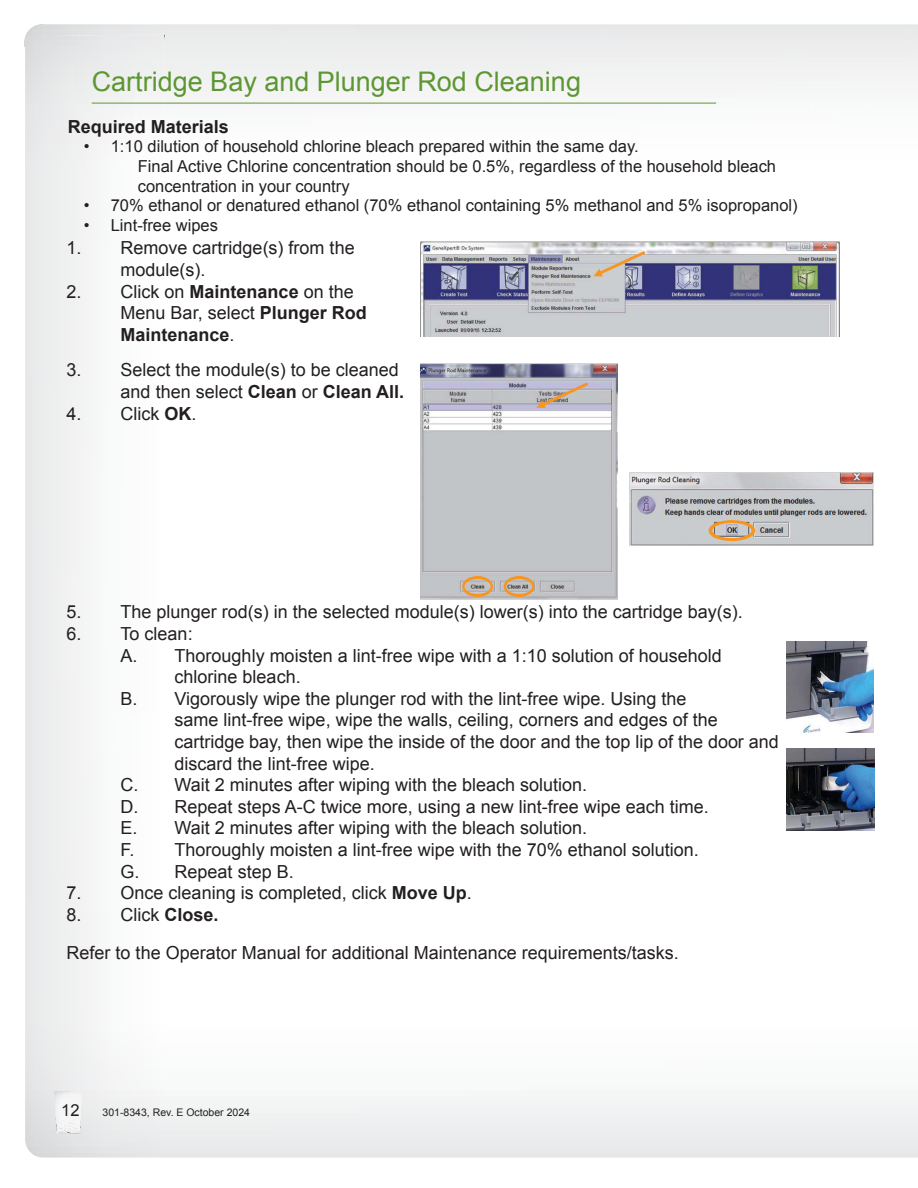
<style>
.page{position:relative;width:918px;height:1188px;background:#fff}
.page>*{position:absolute;margin:0;border:0;box-sizing:border-box;transform-origin:0 0}
.t1{font:27px "Arial";color:#5d9732}
.t2{font:18px/21.6px "Arial";color:#231f20}
.t3{font:700 18px/21.6px "Arial";color:#231f20}
.t4{font:16.5px/19.8px "Arial";color:#231f20}
.t5{font:10.5px "Arial";color:#231f20}
.s1{font-weight:400}
.s2{font-weight:700}
</style>
<div class="page">
<img style="left:24px;top:25px;width:14px;height:22px">
<hr style="left:92px;top:103px;width:624px;height:1px;background:#5d9732">
<img style="left:786px;top:641px;width:87px;height:91px">
<img style="left:787px;top:748px;width:88px;height:83px">
<img style="left:421px;top:241px;width:418px;height:96px">
<svg style="left:593px;top:247px;width:56px;height:30px;background:#c1b9b7"></svg>
<img style="left:421px;top:363px;width:196px;height:237px">
<img style="left:630px;top:472px;width:243px;height:74px">
<div style="left:709px;top:520px;width:46px;height:21px;border:3px solid #f89520;border-radius:50%"></div>
<div style="left:462px;top:576px;width:31px;height:21px;border:3px solid #f89520;border-radius:50%"></div>
<div style="left:504px;top:576px;width:31px;height:21px;border:3px solid #f89520;border-radius:50%"></div>
<svg style="left:536px;top:378px;width:55px;height:30px;background:#bdb3b3"></svg>
<svg style="left:55px;top:1109px;width:27px;height:25px"></svg>
<svg style="left:58px;top:1091px;width:10px;height:5px"></svg>
<img style="left:68px;top:1091px;width:14px;height:5px">
<h1 class="t1" style="left:92px;top:71px;width:491px">Cartridge Bay and Plunger Rod Cleaning</h1>
<p class="t3" style="left:68px;top:118px;width:163px">Required Materials</p>
<p class="t4" style="left:138px;top:138px;width:640px;text-indent:-54px">• 1:10 dilution of household chlorine bleach prepared within the same day.<br>Final Active Chlorine concentration should be 0.5%, regardless of the household bleach concentration in your country</p>
<p class="t4" style="left:84px;top:197px;width:715px">• 70% ethanol or denatured ethanol (70% ethanol containing 5% methanol and 5% isopropanol)</p>
<p class="t4" style="left:84px;top:217px;width:136px">• Lint-free wipes</p>
<p class="t2" style="left:121px;top:238px;width:236px;text-indent:-54px">1. Remove cartridge(s) from the module(s).</p>
<p class="t3" style="left:121px;top:282px;width:248px;text-indent:-54px"><span class="s1">2. Click on</span> Maintenance <span class="s1">on the<br>Menu Bar, select</span> Plunger Rod<br>Maintenance<span class="s1">.</span></p>
<p class="t2" style="left:67px;top:359px;width:339px;text-align:right">3. Select the module(s) to be cleaned and then select <span class="s2">Clean</span> or <span class="s2">Clean All.</span></p>
<p class="t2" style="left:67px;top:403px;width:131px">4. Click <span class="s2">OK</span>.</p>
<p class="t2" style="left:67px;top:601px;width:678px">5. The plunger rod(s) in the selected module(s) lower(s) into the cartridge bay(s).</p>
<p class="t2" style="left:67px;top:623px;width:128px">6. To clean:</p>
<p class="t2" style="left:121px;top:645px;width:603px">A. Thoroughly moisten a lint-free wipe with a 1:10 solution of household</p>
<p class="t2" style="left:175px;top:666px;width:128px">chlorine bleach.</p>
<p class="t2" style="left:121px;top:688px;width:567px">B. Vigorously wipe the plunger rod with the lint-free wipe. Using the</p>
<p class="t2" style="left:175px;top:709px;width:545px">same lint-free wipe, wipe the walls, ceiling, corners and edges of the</p>
<p class="t2" style="left:175px;top:731px;width:606px">cartridge bay, then wipe the inside of the door and the top lip of the door and</p>
<p class="t2" style="left:175px;top:753px;width:202px">discard the lint-free wipe.</p>
<p class="t2" style="left:121px;top:774px;width:468px">C. Wait 2 minutes after wiping with the bleach solution.</p>
<p class="t2" style="left:121px;top:796px;width:590px">D. Repeat steps A-C twice more, using a new lint-free wipe each time.</p>
<p class="t2" style="left:121px;top:817px;width:468px">E. Wait 2 minutes after wiping with the bleach solution.</p>
<p class="t2" style="left:121px;top:839px;width:580px">F. Thoroughly moisten a lint-free wipe with the 70% ethanol solution.</p>
<p class="t2" style="left:121px;top:861px;width:175px">G. Repeat step B.</p>
<p class="t2" style="left:67px;top:882px;width:407px">7. Once cleaning is completed, click <span class="s2">Move Up</span>.</p>
<p class="t2" style="left:67px;top:896px;width:614px;line-height:37.8px">8. Click <span class="s2">Close.<br></span>Refer to the Operator Manual for additional Maintenance requirements/tasks.</p>
<p class="t4" style="left:61px;top:1100px;width:20px">12</p>
<p class="t5" style="left:103px;top:1105px;width:149px">301-8343, Rev. E October 2024</p>
</div>
